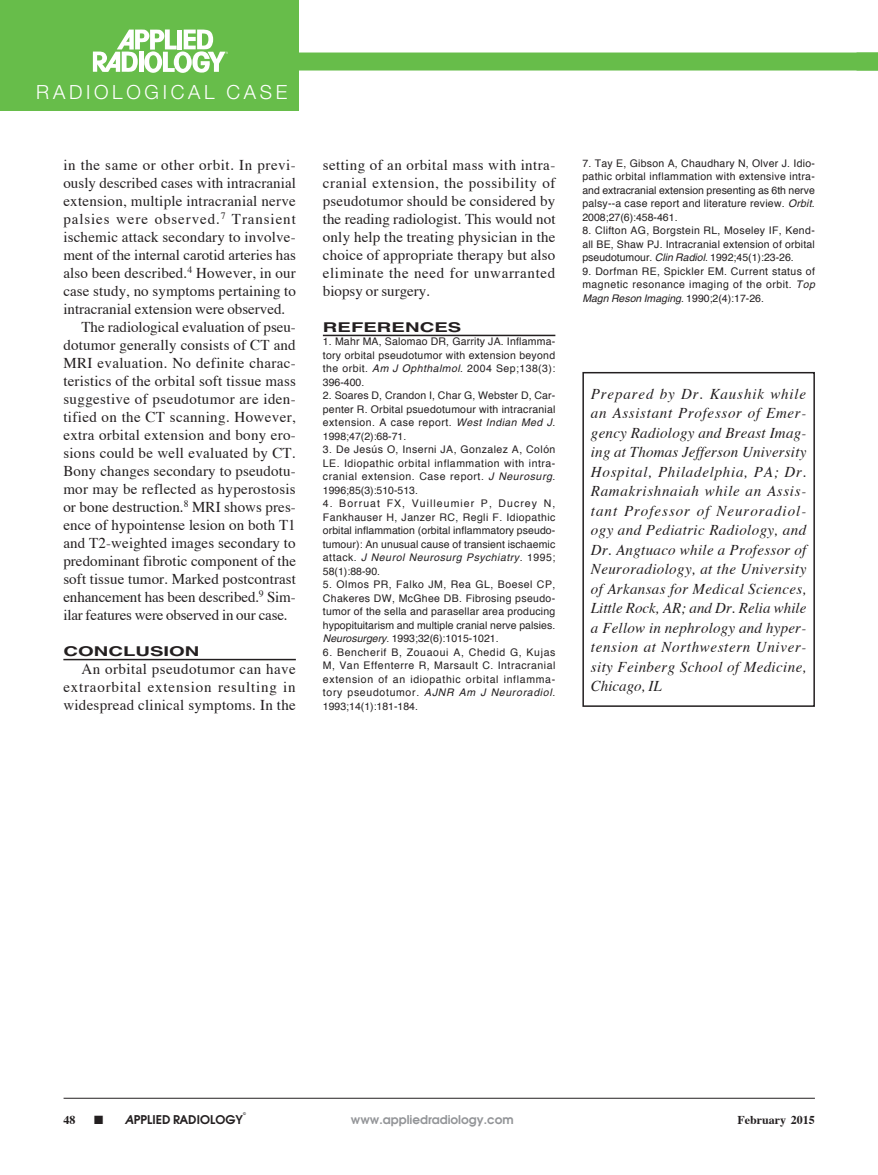
<style>
.page{position:relative;width:878px;height:1175px;background:#fff}
.page>*{position:absolute;margin:0;border:0;box-sizing:border-box;transform-origin:0 0}
.t1{font:300 19.5px "Helvetica Neue LT Std";letter-spacing:.19em;color:#fff}
.RC_Body_Copy{font:15px/18px "Times";color:#231f20;text-align:justify}
.RC_Prepared_by{font:italic 15px/19.5px "Times";letter-spacing:.025em;color:#231f20;text-align:justify}
.RC_subhead{font:700 13.5px "Helvetica";color:#231f20;scale:1.5 1}
.RC_References_subhea{font:700 13.5px "Helvetica";color:#231f20;scale:1.5 1}
.t2{font:600 12px "Avant Garde";color:#939598}
.t3{font:600 12px "Avant Garde";color:#231f20}
.t4{font:700 12px "Times";color:#231f20}
.RC_References_text{font:10.5px/13.5px "Helvetica";letter-spacing:.02em;color:#231f20;text-align:justify}
.t5{font:600 3.75px "Avant Garde";color:#231f20}
.s1{font-style:italic}
</style>
<div class="page">
<hr style="left:64px;top:1097px;width:750px;height:1px;background:#231f20">
<div style="left:279px;top:53px;width:599px;height:18px;background:#67bd4a"></div>
<div style="left:0;top:0;width:299px;height:111px;background:#67bd4a"></div>
<svg style="left:93px;top:29px;width:135px;height:44px"></svg>
<div style="left:582px;top:372px;width:232px;height:335px;border:2px solid #231f20"></div>
<hr style="left:63px;top:659px;width:233px;height:1px;background:#231f20">
<hr style="left:323px;top:335px;width:232px;height:1px;background:#231f20">
<h1 class="t1" style="left:36px;top:81px;width:253px">RADIOLOGICAL CASE</h1>
<p class="RC_Body_Copy" style="left:63px;top:154px;width:234px">in the same or other orbit. In previ&shy;ously described cases with intracranial extension, multiple intracranial nerve palsies were observed.<sup>7</sup> Transient ischemic attack secondary to involve&shy;ment of the internal carotid arteries has also been described.<sup>4</sup> However, in our case study, no symptoms pertaining to intracranial extension were observed.</p>
<p class="RC_Body_Copy" style="left:63px;top:316px;width:234px;text-indent:18px">The radiological evaluation of pseu&shy;dotumor generally consists of CT and MRI evaluation. No definite charac&shy;teristics of the orbital soft tissue mass suggestive of pseudotumor are iden&shy;tified on the CT scanning. However, extra orbital extension and bony ero&shy;sions could be well evaluated by CT.<br>Bony changes secondary to pseudotu&shy;mor may be reflected as hyperostosis or bone destruction.<sup>8</sup> MRI shows pres&shy;ence of hypointense lesion on both T1 and T2-weighted images secondary to predominant fibrotic component of the soft tissue tumor. Marked postcontrast enhancement has been described.<sup>9</sup> Sim&shy;ilar features were observed in our case.</p>
<p class="RC_subhead" style="left:63px;top:642px;width:92px">CONCLUSION</p>
<p class="RC_Body_Copy" style="left:63px;top:658px;width:234px;text-indent:18px">An orbital pseudotumor can have extraorbital extension resulting in widespread clinical symptoms. In the</p>
<p class="RC_Body_Copy" style="left:323px;top:154px;width:234px">setting of an orbital mass with intra&shy;cranial extension, the possibility of pseudotumor should be considered by the reading radiologist. This would not only help the treating physician in the choice of appropriate therapy but also eliminate the need for unwarranted biopsy or surgery.</p>
<p class="RC_References_subhea" style="left:323px;top:318px;width:94px">REFERENCES</p>
<p class="RC_References_text" style="left:323px;top:335px;width:234px">1. Mahr MA, Salomao DR, Garrity JA. Inflamma&shy;tory orbital pseudotumor with extension beyond the orbit. <span class="s1">Am J Ophthalmol</span>. 2004 Sep;138(3):<br>396-400.</p>
<p class="RC_References_text" style="left:323px;top:389px;width:234px">2. Soares D, Crandon I, Char G, Webster D, Car&shy;penter R. Orbital psuedotumour with intracranial extension. A case report. <span class="s1">West Indian Med J</span>.<br>1998;47(2):68-71.</p>
<p class="RC_References_text" style="left:323px;top:443px;width:234px">3. De Jesús O, Inserni JA, Gonzalez A, Colón LE. Idiopathic orbital inflammation with intra&shy;cranial extension. Case report. <span class="s1">J Neurosurg</span>.<br>1996;85(3):510-513.</p>
<p class="RC_References_text" style="left:323px;top:497px;width:234px">4. Borruat FX, Vuilleumier P, Ducrey N, Fankhauser H, Janzer RC, Regli F. Idiopathic orbital inflammation (orbital inflammatory pseudo&shy;tumour): An unusual cause of transient ischaemic attack. <span class="s1">J Neurol Neurosurg Psychiatry</span>. 1995; 58(1):88-90.</p>
<p class="RC_References_text" style="left:323px;top:578px;width:234px">5. Olmos PR, Falko JM, Rea GL, Boesel CP, Chakeres DW, McGhee DB. Fibrosing pseudo&shy;tumor of the sella and parasellar area producing hypopituitarism and multiple cranial nerve palsies.<br><span class="s1">Neurosurgery</span>. 1993;32(6):1015-1021.</p>
<p class="RC_References_text" style="left:323px;top:646px;width:234px">6. Bencherif B, Zouaoui A, Chedid G, Kujas M, Van Effenterre R, Marsault C. Intracranial extension of an idiopathic orbital inflamma&shy;tory pseudotumor. <span class="s1">AJNR Am J Neuroradiol</span>.<br>1993;14(1):181-184.</p>
<p class="RC_References_text" style="left:582px;top:157px;width:234px">7. Tay E, Gibson A, Chaudhary N, Olver J. Idio&shy;pathic orbital inflammation with extensive intra&shy;and extracranial extension presenting as 6th nerve palsy--a case report and literature review. <span class="s1">Orbit</span>.<br>2008;27(6):458-461.</p>
<p class="RC_References_text" style="left:582px;top:224px;width:234px">8. Clifton AG, Borgstein RL, Moseley IF, Kend&shy;all BE, Shaw PJ. Intracranial extension of orbital pseudotumour. <span class="s1">Clin Radiol</span>. 1992;45(1):23-26.</p>
<p class="RC_References_text" style="left:582px;top:265px;width:234px">9. Dorfman RE, Spickler EM. Current status of magnetic resonance imaging of the orbit. <span class="s1">Top Magn Reson Imaging</span>. 1990;2(4):17-26.</p>
<p class="RC_Prepared_by" style="left:591px;top:383px;width:217px">Prepared by Dr. Kaushik while an Assistant Professor of Emer&shy;gency Radiology and Breast Imag&shy;ing at Thomas Jefferson University Hospital, Philadelphia, PA; Dr.<br>Ramakrishnaiah while an Assis&shy;tant Professor of Neuroradiol&shy;ogy and Pediatric Radiology, and Dr. Angtuaco while a Professor of Neuroradiology, at the University of Arkansas for Medical Sciences, Little Rock, AR; and Dr. Relia while a Fellow in nephrology and hyper&shy;tension at Northwestern Univer&shy;sity Feinberg School of Medicine, Chicago, IL</p>
<p class="t5" style="left:243px;top:1111px;width:4px">©</p>
<p class="t4" style="left:63px;top:1108px;width:13px">48</p>
<p class="t3" style="left:94px;top:1111px;width:150px">■ <span class="s1">A</span>PPLIED RADIOLOGY</p>
<p class="t2" style="left:351px;top:1111px;width:164px">www.appliedradiology.com</p>
<p class="t4" style="left:737px;top:1108px;width:79px">February 2015</p>
</div>
